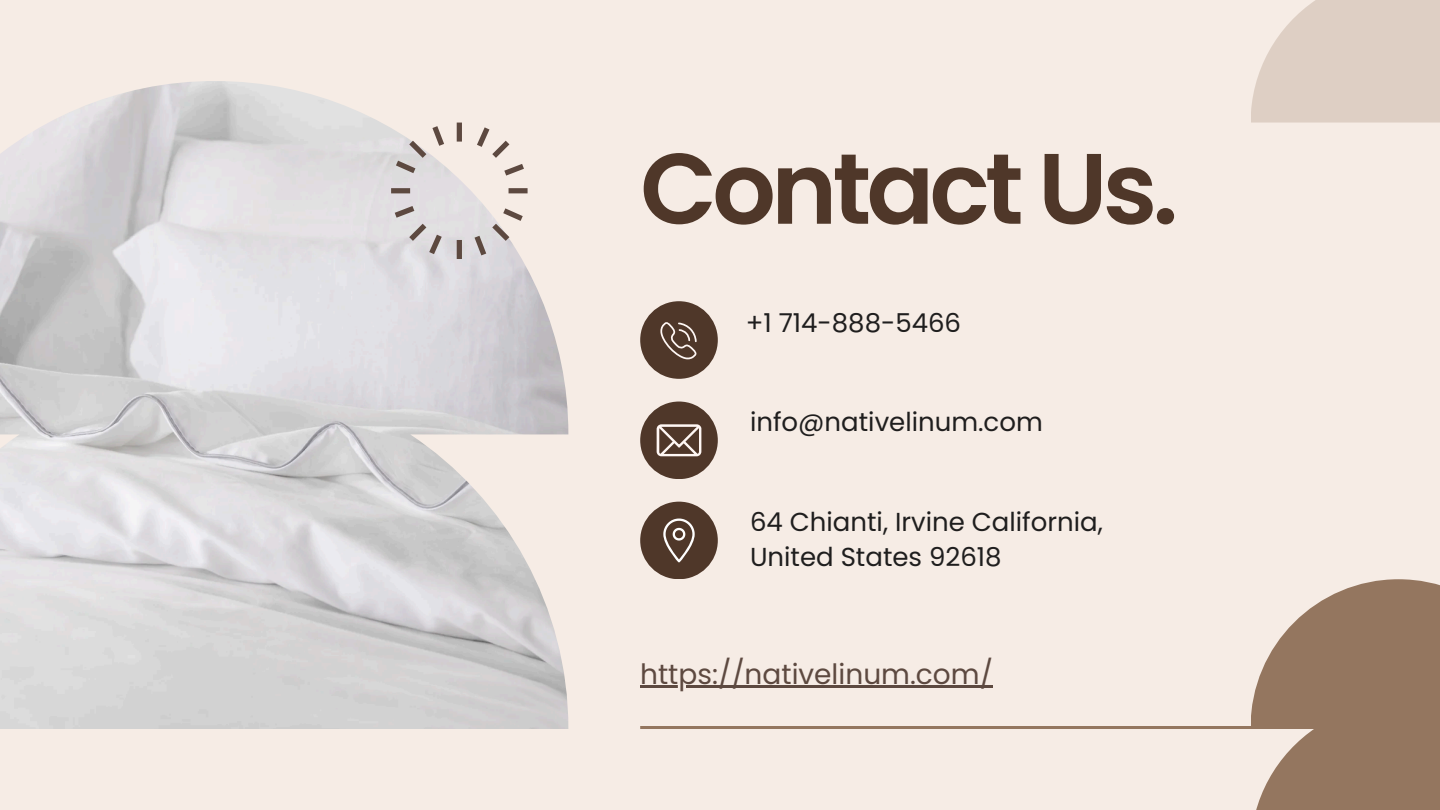
<style>
.page{position:relative;width:1440px;height:810px;background:#f6ece5}
.page>*{position:absolute;margin:0;border:0;box-sizing:border-box;transform-origin:0 0}
.t1{font:600 100px "Poppins";letter-spacing:-.05em;color:#4f3729}
.t2{font:28px "Poppins";color:#5d4940}
.t3{font:26px/35.2px "Poppins";color:#1f1e1e}
</style>
<div class="page">
<img style="left:0;top:81px;width:568px;height:648px">
<svg style="left:1251px;top:0;width:189px;height:123px;background:#e0d2c7"></svg>
<svg style="left:391px;top:123px;width:137px;height:136px"></svg>
<hr style="left:640px;top:726px;width:800px;height:3px;background:#94765f">
<svg style="left:1251px;top:579px;width:189px;height:231px;fill:#94765f"></svg>
<div style="left:640px;top:301px;width:78px;height:78px;background:#4f3729;border-radius:50%"></div>
<svg style="left:660px;top:322px;width:37px;height:37px"></svg>
<div style="left:640px;top:402px;width:78px;height:77px;background:#4f3729;border-radius:50%"></div>
<svg style="left:657px;top:424px;width:44px;height:32px"></svg>
<div style="left:640px;top:502px;width:78px;height:77px;background:#4f3729;border-radius:50%"></div>
<svg style="left:663px;top:519px;width:32px;height:43px"></svg>
<hr style="left:640px;top:685px;width:353px;height:2px;background:#5d4940">
<h1 class="t1" style="left:640px;top:119px;width:540px">Contact Us.</h1>
<p class="t3" style="left:746px;top:305px;width:217px">+1 714-888-5466</p>
<p class="t3" style="left:750px;top:404px;width:294px">info@nativelinum.com</p>
<p class="t3" style="left:750px;top:504px;width:354px">64 Chianti, Irvine California,<br>United States 92618</p>
<p class="t2" style="left:640px;top:654px;width:354px">https://nativelinum.com/</p>
</div>
